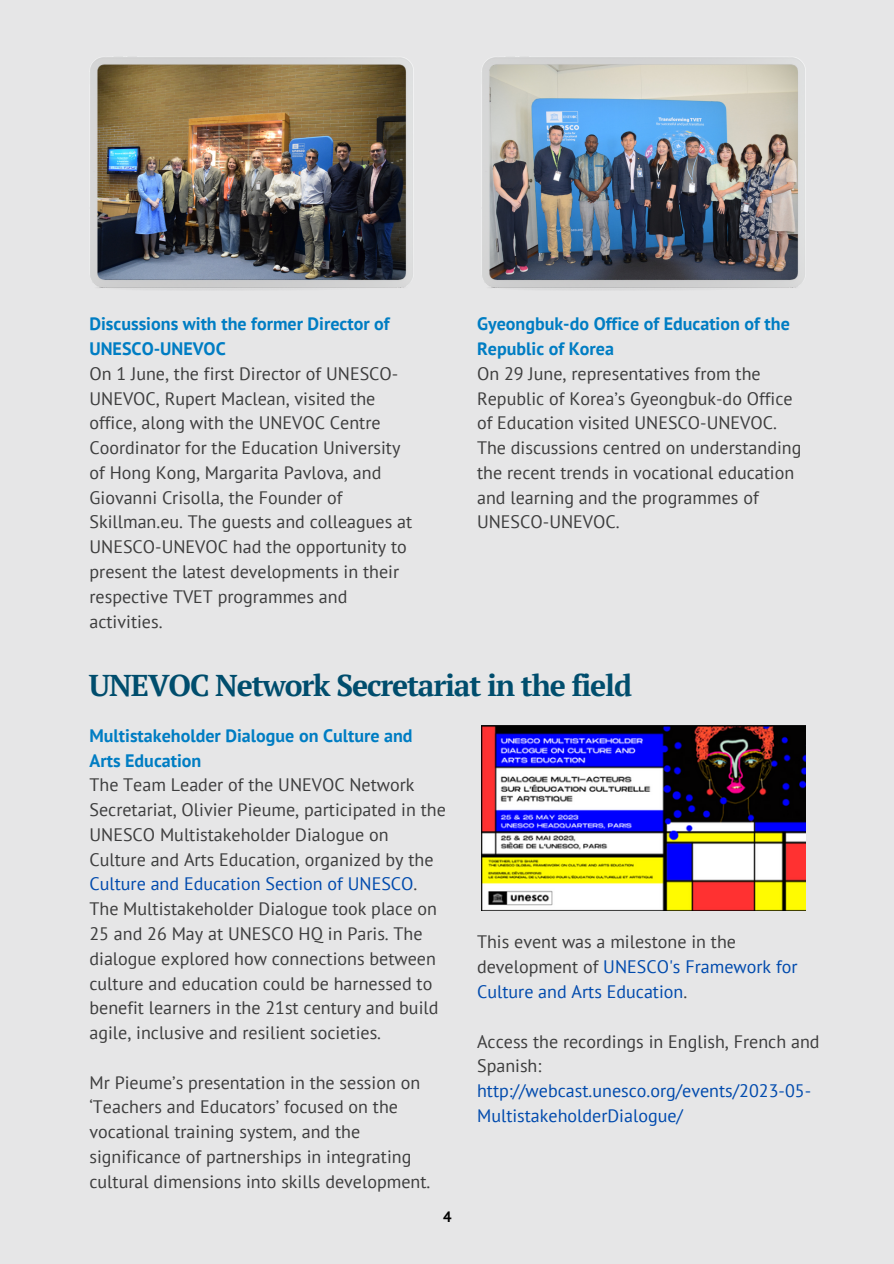
<style>
.page{position:relative;width:894px;height:1264px;background:#fff}
.page>*{position:absolute;margin:0;border:0;box-sizing:border-box;transform-origin:0 0}
.t1{font:700 30px "PT Serif";letter-spacing:-.04em;color:#004d6d}
.t2{font:18px/24.8px "PT Sans";color:#3d3d3d}
.t3{font:18px/24.8px "PT Sans";color:#004aad}
.t4{font:700 18px/24.8px "PT Sans";color:#007dc3}
.t5{font:700 15px "PT Sans";color:#000}
.s1{color:#004aad}
.s2{color:#3d3d3d}
</style>
<div class="page">
<div style="left:0;top:0;width:893px;height:1263px;background:#e6e6e7"></div>
<img style="left:90px;top:57px;width:323px;height:233px">
<img style="left:482px;top:57px;width:323px;height:233px">
<img style="left:481px;top:725px;width:323px;height:185px">
<p class="t4" style="left:89px;top:311px;width:302px">Discussions with the former Director of<br>UNESCO-UNEVOC</p>
<p class="t2" style="left:89px;top:361px;width:324px">On 1 June, the first Director of UNESCO-UNEVOC, Rupert Maclean, visited the office, along with the UNEVOC Centre Coordinator for the Education University of Hong Kong, Margarita Pavlova, and Giovanni Crisolla, the Founder of Skillman.eu. The guests and colleagues at UNESCO-UNEVOC had the opportunity to present the latest developments in their respective TVET programmes and activities.</p>
<p class="t4" style="left:477px;top:311px;width:314px">Gyeongbuk-do Office of Education of the<br>Republic of Korea</p>
<p class="t2" style="left:477px;top:361px;width:326px">On 29 June, representatives from the Republic of Korea’s Gyeongbuk-do Office of Education visited UNESCO-UNEVOC.<br>The discussions centred on understanding the recent trends in vocational education and learning and the programmes of UNESCO-UNEVOC.</p>
<p class="t1" style="left:89px;top:664px;width:544px">UNEVOC Network Secretariat in the field</p>
<p class="t4" style="left:89px;top:722px;width:324px">Multistakeholder Dialogue on Culture and<br>Arts Education</p>
<p class="t2" style="left:89px;top:772px;width:358px">The Team Leader of the UNEVOC Network Secretariat, Olivier Pieume, participated in the UNESCO Multistakeholder Dialogue on Culture and Arts Education, organized by the <span class="s1">Culture and Education Section of UNESCO</span>.<br>The Multistakeholder Dialogue took place on 25 and 26 May at UNESCO HQ in Paris. The dialogue explored how connections between culture and education could be harnessed to benefit learners in the 21st century and build agile, inclusive and resilient societies.</p>
<p class="t2" style="left:89px;top:1069px;width:342px">Mr Pieume’s presentation in the session on ‘Teachers and Educators’ focused on the vocational training system, and the significance of partnerships in integrating cultural dimensions into skills development.</p>
<p class="t5" style="left:443px;top:1206px;width:10px">4</p>
<p class="t3" style="left:477px;top:929px;width:322px"><span class="s2">This event was a milestone in the development of</span> UNESCO's Framework for<br>Culture and Arts Education<span class="s2">.</span></p>
<p class="t3" style="left:477px;top:1028px;width:344px"><span class="s2">Access the recordings in English, French and Spanish: </span>http://webcast.unesco.org/events/2023-05- MultistakeholderDialogue/</p>
</div>
